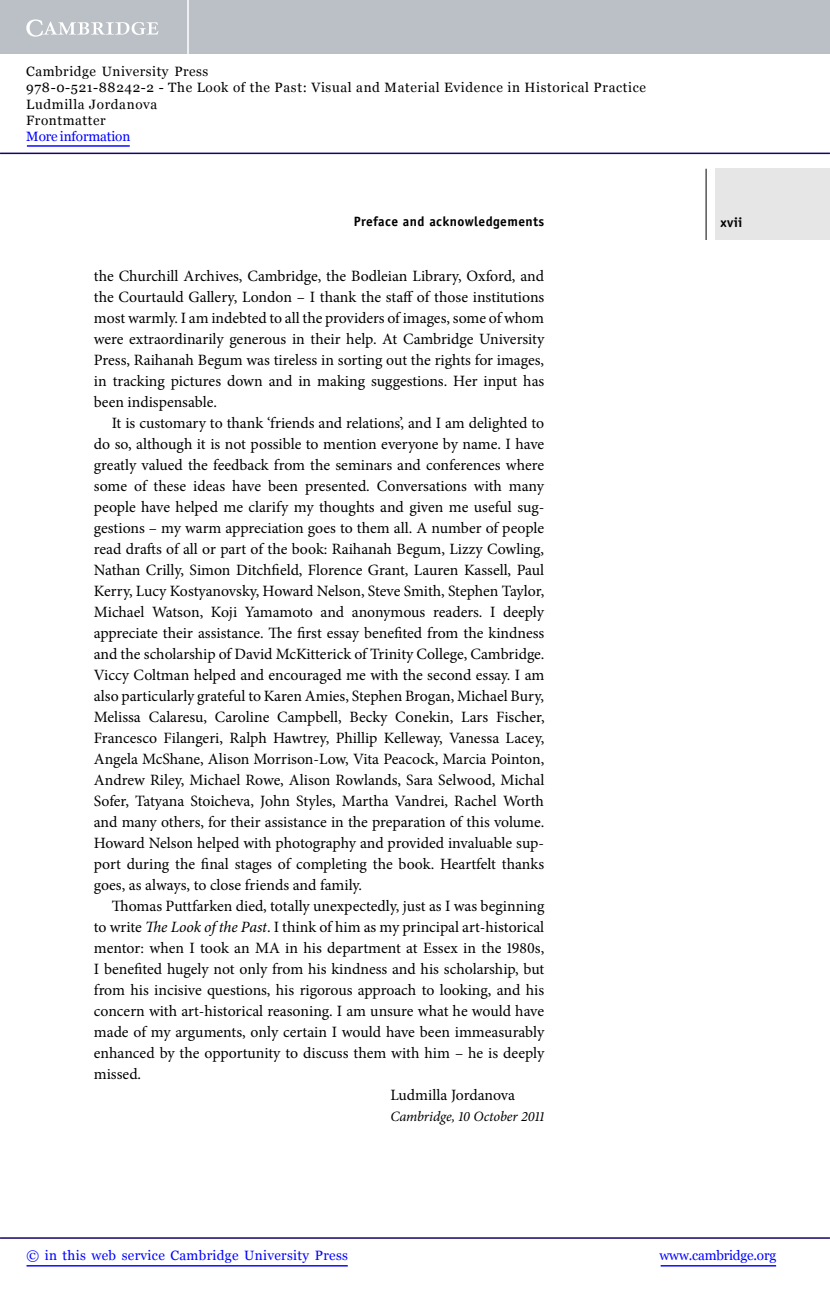
<style>
.page{position:relative;width:830px;height:1289px;background:#fff}
.page>*{position:absolute;margin:0;border:0;box-sizing:border-box;transform-origin:0 0}
.t1{font:15.75px/21px "Minion Pro";color:#000;text-align:justify}
.t2{font:italic 14.25px "Minion Pro";color:#000}
.t3{font:13.5px/16.2px "Georgia";letter-spacing:.045em;color:#000}
.t4{font:13.5px "Georgia";letter-spacing:.025em;color:#00f}
.t5{font:700 13.5px "Officina Sans";letter-spacing:.03em;color:#000}
.t6{font:13.5px "Georgia";letter-spacing:-.015em;color:#00f}
.t7{font:13.5px "Georgia";letter-spacing:-.01em;color:#00f}
.s1{font-style:italic}
</style>
<div class="page">
<div style="left:715px;top:169px;width:114px;height:71px;background:#e6e6e6"></div>
<hr style="left:705px;top:169px;width:1px;height:71px;background:#000">
<div style="left:0;top:0;width:829px;height:54px;background:#bac0c6"></div>
<svg style="left:26px;top:19px;width:132px;height:18px"></svg>
<hr style="left:187px;top:0;width:2px;height:54px;background:#fff">
<hr style="left:0;top:153px;width:829px;height:1px;background:#150666">
<hr style="left:27px;top:145px;width:103px;height:2px;background:#00f">
<hr style="left:660px;top:1265px;width:115px;height:1px;background:#00f">
<hr style="left:0;top:1237px;width:829px;height:2px;background:#150666">
<hr style="left:26px;top:1265px;width:321px;height:1px;background:#00f">
<p class="t3" style="left:26px;top:64px;width:621px">Cambridge University Press<br>978-0-521-88242-2 - The Look of the Past: Visual and Material Evidence in Historical Practice Ludmilla Jordanova<br>Frontmatter</p>
<p class="t7" style="left:26px;top:128px;width:105px">More information</p>
<p class="t5" style="left:353px;top:217px;width:192px">Preface and acknowledgements</p>
<p class="t5" style="left:720px;top:217px;width:24px">xvii</p>
<p class="t1" style="left:94px;top:266px;width:452px">the Churchill Archives, Cambridge, the Bodleian Library, Oxford, and the Courtauld Gallery, London – I thank the staff of those institutions most warmly. I am indebted to all the providers of images, some of whom were extraordinarily generous in their help. At Cambridge University Press, Raihanah Begum was tireless in sorting out the rights for images, in tracking pictures down and in making suggestions. Her input has been indispensable.</p>
<p class="t1" style="left:94px;top:413px;width:452px;text-indent:18px">It is customary to thank ‘friends and relations’, and I am delighted to do so, although it is not possible to mention everyone by name. I have greatly valued the feedback from the seminars and conferences where some of these ideas have been presented. Conversations with many people have helped me clarify my thoughts and given me useful sug&shy;gestions – my warm appreciation goes to them all. A number of people read drafts of all or part of the book: Raihanah Begum, Lizzy Cowling, Nathan Crilly, Simon Ditchfield, Florence Grant, Lauren Kassell, Paul Kerry, Lucy Kostyanovsky, Howard Nelson, Steve Smith, Stephen Taylor, Michael Watson, Koji Yamamoto and anonymous readers. I deeply appreciate their assistance. The first essay benefited from the kindness and the scholarship of David McKitterick of Trinity College, Cambridge.<br>Viccy Coltman helped and encouraged me with the second essay. I am also particularly grateful to Karen Amies, Stephen Brogan, Michael Bury, Melissa Calaresu, Caroline Campbell, Becky Conekin, Lars Fischer, Francesco Filangeri, Ralph Hawtrey, Phillip Kelleway, Vanessa Lacey, Angela McShane, Alison Morrison-Low, Vita Peacock, Marcia Pointon, Andrew Riley, Michael Rowe, Alison Rowlands, Sara Selwood, Michal Sofer, Tatyana Stoicheva, John Styles, Martha Vandrei, Rachel Worth and many others, for their assistance in the preparation of this volume.<br>Howard Nelson helped with photography and provided invaluable sup&shy;port during the final stages of completing the book. Heartfelt thanks goes, as always, to close friends and family.</p>
<p class="t1" style="left:112px;top:896px;width:434px">Thomas Puttfarken died, totally unexpectedly, just as I was beginning</p>
<p class="t1" style="left:94px;top:917px;width:451px">to write <span class="s1">The Look of the Past</span> . I think of him as my principal art-historical</p>
<p class="t1" style="left:94px;top:938px;width:451px">mentor: when I took an MA in his department at Essex in the 1980s,</p>
<p class="t1" style="left:94px;top:959px;width:452px">I benefited hugely not only from his kindness and his scholarship, but</p>
<p class="t1" style="left:94px;top:980px;width:451px">from his incisive questions, his rigorous approach to looking, and his</p>
<p class="t1" style="left:94px;top:1001px;width:451px">concern with art-historical reasoning. I am unsure what he would have</p>
<p class="t1" style="left:94px;top:1022px;width:451px">made of my arguments, only certain I would have been immeasurably</p>
<p class="t1" style="left:94px;top:1043px;width:451px">enhanced by the opportunity to discuss them with him – he is deeply</p>
<p class="t1" style="left:94px;top:1064px;width:49px">missed.</p>
<p class="t1" style="left:390px;top:1085px;width:126px">Ludmilla Jordanova</p>
<p class="t2" style="left:390px;top:1111px;width:155px">Cambridge, 10 October 2011</p>
<p class="t4" style="left:26px;top:1247px;width:323px">© in this web service Cambridge University Press</p>
<p class="t6" style="left:659px;top:1247px;width:118px">www.cambridge.org</p>
</div>
